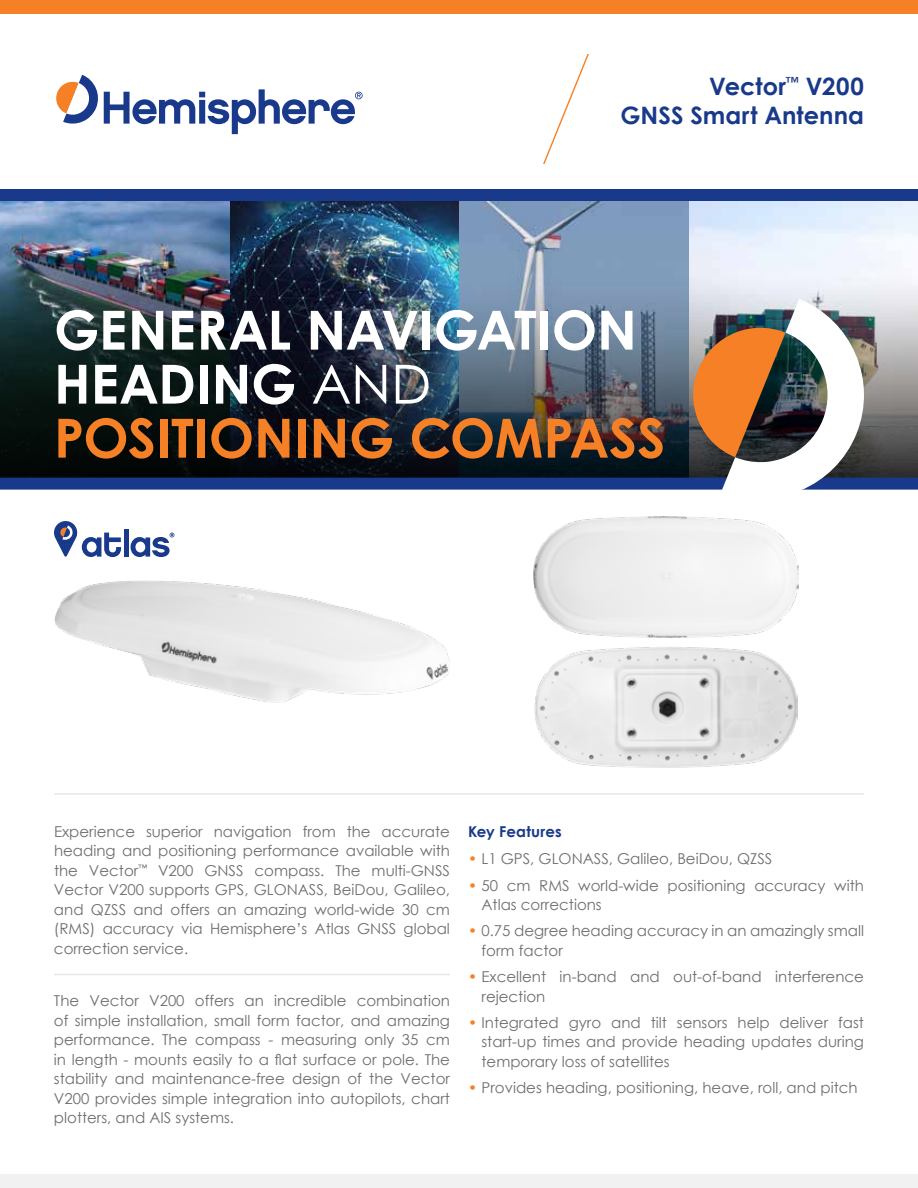
<style>
.page{position:relative;width:918px;height:1188px;background:#fff}
.page>*{position:absolute;margin:0;border:0;box-sizing:border-box;transform-origin:0 0}
.t1{font:700 54px/54px "Century Gothic";letter-spacing:-.005em;color:#fff}
.t2{font:700 24px/28.8px "Century Gothic";letter-spacing:.005em;color:#19398a;text-align:right}
.t3{font:15px/19.5px "Century Gothic";color:#6d6e71}
.t4{font:700 15px "Century Gothic";letter-spacing:.01em;color:#19398a}
.s1{font-weight:400}
.s2{color:#f58025}
</style>
<div class="page">
<hr style="left:54px;top:974px;width:396px;height:1px;background:#e6e7e8">
<img style="left:534px;top:647px;width:264px;height:120px">
<img style="left:533px;top:517px;width:266px;height:120px">
<img style="left:54px;top:581px;width:396px;height:122px">
<div style="left:124px;top:529px;width:5px;height:28px;background:#19398a"></div>
<svg style="left:54px;top:521px;width:67px;height:36px"></svg>
<svg style="left:131px;top:533px;width:43px;height:24px"></svg>
<svg style="left:459px;top:201px;width:229px;height:72px;background:#819bbb"></svg>
<img style="left:230px;top:201px;width:229px;height:72px">
<img style="left:0;top:201px;width:230px;height:72px">
<img style="left:0;top:273px;width:918px;height:205px">
<div style="left:0;top:478px;width:918px;height:12px;background:#19398a"></div>
<div style="left:0;top:189px;width:918px;height:12px;background:#19398a"></div>
<img style="left:684px;top:299px;width:194px;height:191px">
<svg style="left:543px;top:54px;width:46px;height:110px"></svg>
<div style="left:0;top:1174px;width:918px;height:14px;background:#f1f1f2"></div>
<hr style="left:54px;top:793px;width:810px;height:2px;background:#e6e7e8">
<div style="left:0;top:0;width:918px;height:14px;background:#f58025"></div>
<svg style="left:56px;top:75px;width:307px;height:59px"></svg>
<h2 class="t2" style="left:620px;top:71px;width:245px">Vector<sup>™</sup> V200<br>GNSS Smart Antenna</h2>
<h1 class="t1" style="left:54px;top:301px;width:613px">GENERAL NAVIGATION<br>HEADING <span class="s1">AND<br></span><span class="s2">POSITIONING COMPASS</span></h1>
<p class="t3" style="left:54px;top:821px;width:398px;text-align:justify">Experience superior navigation from the accurate heading and positioning performance available with the Vector<sup>™</sup> V200 GNSS compass. The multi-GNSS Vector V200 supports GPS, GLONASS, BeiDou, Galileo, and QZSS and offers an amazing world-wide 30 cm (RMS) accuracy via Hemisphere’s Atlas GNSS global correction service.</p>
<p class="t3" style="left:54px;top:991px;width:398px;text-align:justify">The Vector V200 offers an incredible combination of simple installation, small form factor, and amazing performance. The compass - measuring only 35 cm in length - mounts easily to a flat surface or pole. The stability and maintenance-free design of the Vector V200 provides simple integration into autopilots, chart plotters, and AIS systems.</p>
<p class="t4" style="left:468px;top:820px;width:95px">Key Features</p>
<p class="t3" style="left:468px;top:849px;width:306px"><span class="s2">•</span> L1 GPS, GLONASS, Galileo, BeiDou, QZSS</p>
<p class="t3" style="left:482px;top:875px;width:384px;text-indent:-14px"><span class="s2">•</span> 50 cm RMS world-wide positioning accuracy with<br>Atlas corrections</p>
<p class="t3" style="left:482px;top:921px;width:384px;text-indent:-14px"><span class="s2">•</span> 0.75 degree heading accuracy in an amazingly small form factor</p>
<p class="t3" style="left:482px;top:967px;width:384px;text-indent:-14px"><span class="s2">•</span> Excellent in-band and out-of-band interference rejection</p>
<p class="t3" style="left:482px;top:1013px;width:384px;text-align:justify;text-indent:-14px"><span class="s2">•</span> Integrated gyro and tilt sensors help deliver fast start-up times and provide heading updates during temporary loss of satellites</p>
<p class="t3" style="left:468px;top:1078px;width:391px"><span class="s2">•</span> Provides heading, positioning, heave, roll, and pitch</p>
</div>
